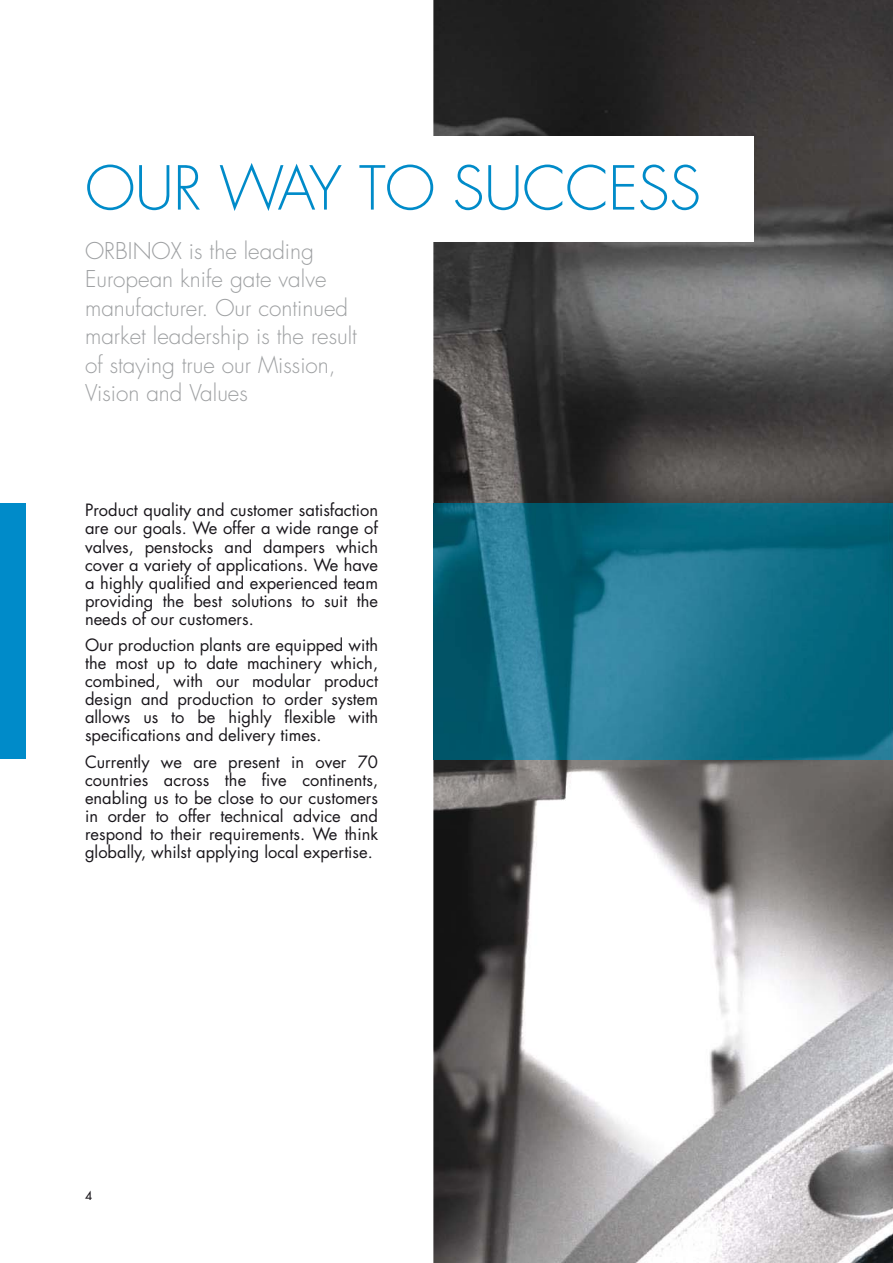
<style>
.page{position:relative;width:893px;height:1263px;background:#fff}
.page>*{position:absolute;margin:0;border:0;box-sizing:border-box;transform-origin:0 0}
.t1{font:300 58.95px "Futura";letter-spacing:-.01em;color:#008bc9}
.t2{font:300 22.5px/28.5px "Futura";color:#9ea0a2}
.t3{font:16.5px/18px "Futura";color:#1a171c;text-align:justify}
.t4{font:12px "Futura";color:#1a171c}
</style>
<div class="page">
<img style="left:433px;top:0;width:460px;height:1263px">
<img style="left:433px;top:504px;width:460px;height:255px">
<div style="left:419px;top:136px;width:335px;height:105px;background:#fff"></div>
<div style="left:0;top:504px;width:26px;height:255px;background:#008bc9"></div>
<h1 class="t1" style="left:85px;top:161px;width:618px">OUR WAY TO SUCCESS</h1>
<h2 class="t2" style="left:85px;top:238px;width:273px">ORBINOX is the leading<br>European knife gate valve manufacturer. Our continued market leadership is the result of staying true our Mission,<br>Vision and Values</h2>
<p class="t3" style="left:85px;top:503px;width:295px">Product quality and customer satisfaction are our goals. We offer a wide range of valves, penstocks and dampers which cover a variety of applications. We have a highly qualified and experienced team providing the best solutions to suit the needs of our customers.</p>
<p class="t3" style="left:85px;top:637px;width:295px">Our production plants are equipped with the most up to date machinery which, combined, with our modular product design and production to order system allows us to be highly flexible with specifications and delivery times.</p>
<p class="t3" style="left:85px;top:754px;width:295px">Currently we are present in over 70 countries across the five continents, enabling us to be close to our customers in order to offer technical advice and respond to their requirements. We think globally, whilst applying local expertise.</p>
<p class="t4" style="left:85px;top:1189px;width:8px">4</p>
</div>
